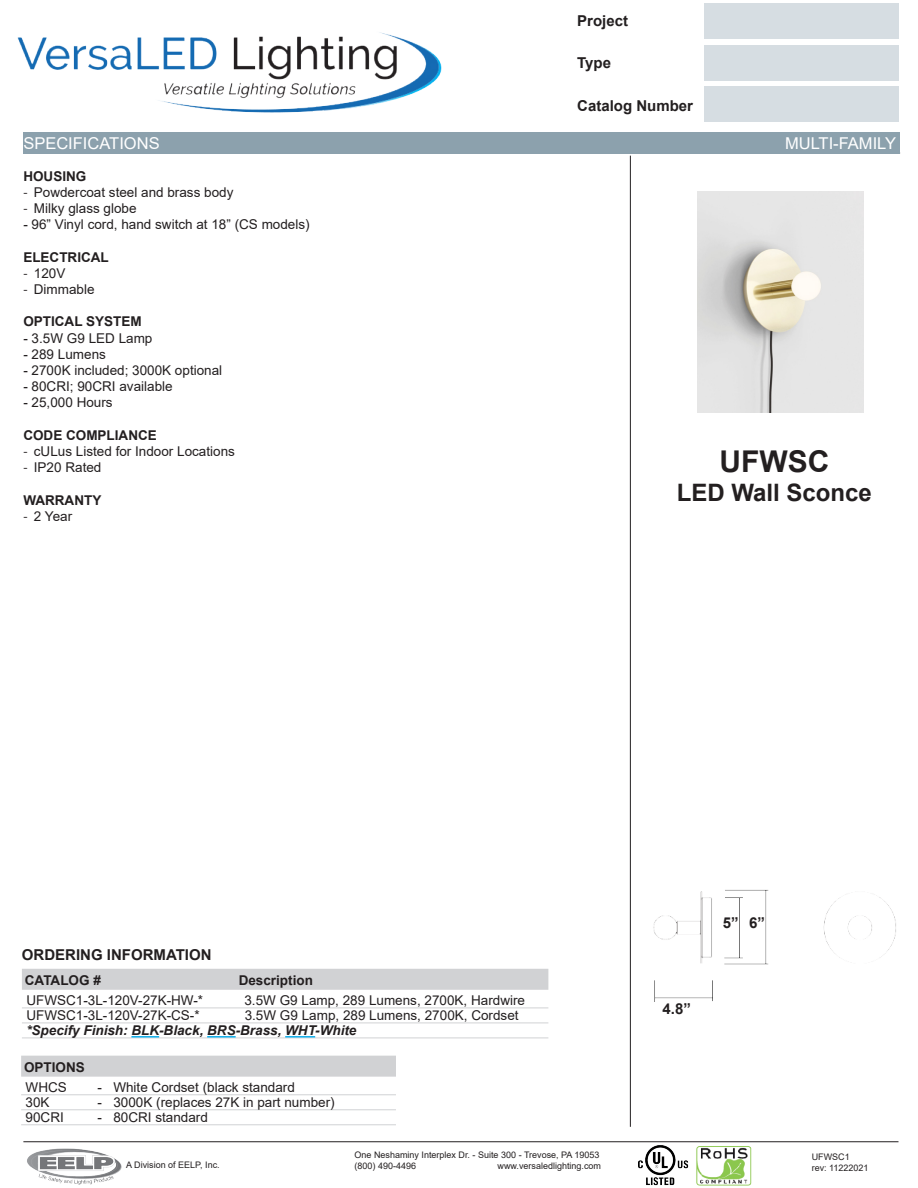
<style>
.page{position:relative;width:918px;height:1188px;background:#fff}
.page>*{position:absolute;margin:0;border:0;box-sizing:border-box;transform-origin:0 0}
.t1{font:700 30px "Arial";color:#231f20}
.t2{font:700 24px "Arial";color:#231f20}
.t3{font:16.35px "Arial";color:#fff}
.t4{font:700 15px "Arial";color:#231f20}
.ParagraphText{font:13.5px "Arial";color:#231f20}
.OrderingInfoDescript{font:13.5px "Arial";color:#231f20}
.ParagraphText-2{font:700 13.5px "Arial";color:#231f20}
.OrderingInfoDescript-2{font:italic 700 13.5px "Arial";color:#231f20}
.Table_Headings{font:700 13.5px "Arial";color:#231f20}
.t5{font:9px "Arial";color:#231f20}
.s1{font-family:"Myriad Pro"}
</style>
<div class="page">
<img style="left:17px;top:32px;width:425px;height:81px">
<div style="left:704px;top:3px;width:194px;height:35px;background:#d6dde2"></div>
<div style="left:704px;top:45px;width:194px;height:36px;background:#d6dde2"></div>
<div style="left:704px;top:87px;width:194px;height:35px;background:#d6dde2"></div>
<hr style="left:630px;top:156px;width:1px;height:971px;background:#231f20">
<div style="left:23px;top:133px;width:877px;height:21px;background:#8ca1ad"></div>
<hr style="left:23px;top:1141px;width:875px;height:1px;background:#231f20">
<img style="left:27px;top:1148px;width:95px;height:37px">
<div style="left:22px;top:969px;width:526px;height:21px;background:#d1d2d4"></div>
<hr style="left:22px;top:1008px;width:526px;height:1px;background:#d1d2d4">
<hr style="left:22px;top:1023px;width:526px;height:1px;background:#d1d2d4">
<hr style="left:22px;top:1038px;width:526px;height:1px;background:#d1d2d4">
<hr style="left:131px;top:1036px;width:28px;height:2px;background:#00a9e9">
<hr style="left:207px;top:1036px;width:29px;height:2px;background:#00a9e9">
<hr style="left:285px;top:1036px;width:30px;height:2px;background:#00a9e9">
<img style="left:635px;top:1141px;width:55px;height:45px">
<img style="left:696px;top:1146px;width:56px;height:40px">
<img style="left:698px;top:192px;width:166px;height:220px">
<img style="left:629px;top:880px;width:267px;height:167px">
<div style="left:21px;top:1056px;width:375px;height:21px;background:#d1d2d4"></div>
<hr style="left:21px;top:1094px;width:375px;height:1px;background:#d1d2d4">
<hr style="left:21px;top:1109px;width:375px;height:1px;background:#d1d2d4">
<hr style="left:21px;top:1124px;width:375px;height:1px;background:#d1d2d4">
<p class="t4" style="left:577px;top:10px;width:52px">Project</p>
<p class="t4" style="left:577px;top:52px;width:35px">Type</p>
<p class="t4" style="left:577px;top:95px;width:117px">Catalog Number</p>
<p class="t3" style="left:23px;top:132px;width:138px">SPECIFICATIONS</p>
<p class="t3" style="left:785px;top:132px;width:113px">MULTI-FAMILY</p>
<p class="ParagraphText-2" style="left:23px;top:166px;width:65px">HOUSING</p>
<p class="ParagraphText" style="left:23px;top:183px;width:212px"><span class="s1">-</span> Powdercoat steel and brass body</p>
<p class="ParagraphText" style="left:23px;top:199px;width:115px"><span class="s1">-</span> Milky glass globe</p>
<p class="ParagraphText" style="left:23px;top:215px;width:288px">- 96” Vinyl cord, hand switch at 18” (CS models)</p>
<p class="ParagraphText-2" style="left:23px;top:247px;width:87px">ELECTRICAL</p>
<p class="ParagraphText" style="left:23px;top:264px;width:44px"><span class="s1">-</span> 120V</p>
<p class="ParagraphText" style="left:23px;top:280px;width:73px"><span class="s1">-</span> Dimmable</p>
<p class="ParagraphText-2" style="left:23px;top:312px;width:120px">OPTICAL SYSTEM</p>
<p class="ParagraphText" style="left:23px;top:329px;width:131px">- 3.5W G9 LED Lamp</p>
<p class="ParagraphText" style="left:23px;top:345px;width:84px">- 289 Lumens</p>
<p class="ParagraphText" style="left:23px;top:361px;width:200px">- 2700K included; 3000K optional</p>
<p class="ParagraphText" style="left:23px;top:377px;width:151px">- 80CRI; 90CRI available</p>
<p class="ParagraphText" style="left:23px;top:393px;width:91px">- 25,000 Hours</p>
<p class="ParagraphText-2" style="left:23px;top:426px;width:135px">CODE COMPLIANCE</p>
<p class="ParagraphText" style="left:23px;top:442px;width:213px"><span class="s1">-</span> cULus Listed for Indoor Locations</p>
<p class="ParagraphText" style="left:23px;top:458px;width:80px"><span class="s1">-</span> IP20 Rated</p>
<p class="ParagraphText-2" style="left:23px;top:490px;width:79px">WARRANTY</p>
<p class="ParagraphText" style="left:23px;top:507px;width:50px"><span class="s1">-</span> 2 Year</p>
<p class="t1" style="left:719px;top:440px;width:111px">UFWSC</p>
<p class="t2" style="left:677px;top:476px;width:197px">LED Wall Sconce</p>
<p class="t4" style="left:22px;top:944px;width:191px">ORDERING INFORMATION</p>
<p class="Table_Headings" style="left:25px;top:971px;width:78px">CATALOG #</p>
<p class="Table_Headings" style="left:239px;top:971px;width:76px">Description</p>
<p class="OrderingInfoDescript" style="left:26px;top:991px;width:178px">UFWSC1-3L-120V-27K-HW-*</p>
<p class="OrderingInfoDescript" style="left:244px;top:991px;width:282px">3.5W G9 Lamp, 289 Lumens, 2700K, Hardwire</p>
<p class="OrderingInfoDescript" style="left:26px;top:1006px;width:175px">UFWSC1-3L-120V-27K-CS-*</p>
<p class="OrderingInfoDescript" style="left:245px;top:1006px;width:275px">3.5W G9 Lamp, 289 Lumens, 2700K, Cordset</p>
<p class="OrderingInfoDescript-2" style="left:26px;top:1022px;width:332px">*Specify Finish: BLK-Black, BRS-Brass, WHT-White</p>
<p class="Table_Headings" style="left:24px;top:1058px;width:62px">OPTIONS</p>
<p class="OrderingInfoDescript" style="left:26px;top:1078px;width:43px">WHCS</p>
<p class="OrderingInfoDescript" style="left:98px;top:1078px;width:199px">- White Cordset (black standard</p>
<p class="OrderingInfoDescript" style="left:26px;top:1093px;width:26px">30K</p>
<p class="OrderingInfoDescript" style="left:98px;top:1093px;width:239px">- 3000K (replaces 27K in part number)</p>
<p class="OrderingInfoDescript" style="left:26px;top:1108px;width:40px">90CRI</p>
<p class="OrderingInfoDescript" style="left:98px;top:1108px;width:112px">- 80CRI standard</p>
<p class="t5" style="left:126px;top:1159px;width:95px">A Division of EELP, Inc.</p>
<p class="t5" style="left:355px;top:1149px;width:246px">One Neshaminy Interplex Dr. - Suite 300 - Trevose, PA 19053</p>
<p class="t5" style="left:355px;top:1160px;width:63px">(800) 490-4496</p>
<p class="t5" style="left:498px;top:1160px;width:105px">www.versaledlighting.com</p>
<p class="t4" style="left:663px;top:998px;width:30px">4.8”</p>
<p class="t4" style="left:723px;top:912px;width:17px">5”</p>
<p class="t4" style="left:749px;top:912px;width:17px">6”</p>
<p class="t5" style="left:812px;top:1151px;width:39px">UFWSC1</p>
<p class="t5" style="left:812px;top:1161px;width:58px">rev: 11222021</p>
</div>
